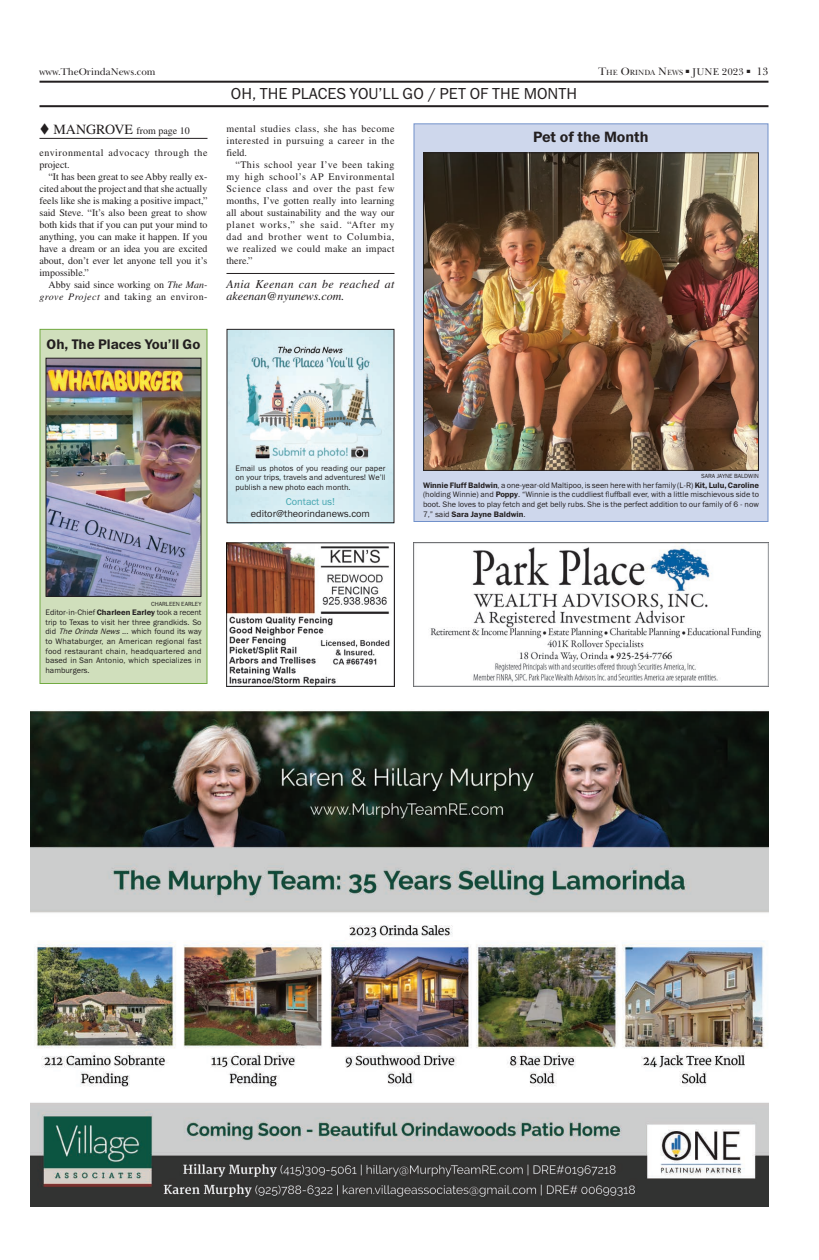
<style>
.page{position:relative;width:819px;height:1260px;background:#fff}
.page>*{position:absolute;margin:0;border:0;box-sizing:border-box;transform-origin:0 0}
.t1{font:16px "Franklin Gothic Book E";color:#231f20}
.t2{font:15px "Franklin Gothic Demi E";color:#231f20}
.t3{font:14px "Franklin Gothic Demi E";color:#231f20}
.t4{font:italic 12px/12px "Times";letter-spacing:.03em;color:#231f20}
.t5{font:11px "New Baskerville IT Cby BT";color:#231f20}
.t6{font:10px/12px "Times";letter-spacing:.04em;color:#231f20;text-align:justify}
.t7{font:10px/12px "Times";color:#231f20;text-align:right}
.t8{font:10px "Franklin Gothic Book E";color:#231f20}
.t9{font:10px "New Baskerville IT Cby BT";color:#231f20}
.t10{font:10px "Franklin Gothic Book E";color:#43a6b0}
.t11{font:8px/9.6px "Franklin Gothic Book E";color:#231f20;text-align:justify}
.t12{font:8px "Franklin Gothic Demi E";color:#231f20}
.t13{font:7.7px "New Baskerville IT Cby BT";color:#231f20}
.t14{font:6px "Franklin Gothic Book E";color:#231f20}
.s1{font-size:11px}
.s2{font-size:10px}
.s3{font-size:14px}
.s4{font-style:italic}
.s5{font-family:"Franklin Gothic Demi E"}
.s6{font-family:"Franklin Gothic Book E"}
</style>
<div class="page">
<hr style="left:40px;top:81px;width:728px;height:2px;background:#231f20">
<hr style="left:40px;top:105px;width:728px;height:2px;background:#231f20">
<div style="left:414px;top:124px;width:354px;height:398px;background:#ced7ec"></div>
<div style="left:414px;top:123px;width:354px;height:399px;border:1px solid #7191ca"></div>
<img style="left:30px;top:710px;width:738px;height:497px">
<img style="left:226px;top:542px;width:168px;height:144px">
<img style="left:414px;top:542px;width:354px;height:144px">
<div style="left:40px;top:329px;width:167px;height:355px;background:#d0dfbc"></div>
<div style="left:40px;top:329px;width:168px;height:355px;border:1px solid #72aa42"></div>
<img style="left:48px;top:360px;width:152px;height:235px">
<div style="left:46px;top:358px;width:156px;height:239px;border:1px solid #231f20"></div>
<img style="left:425px;top:154px;width:332px;height:315px">
<div style="left:423px;top:152px;width:336px;height:319px;border:1px solid #231f20"></div>
<img style="left:228px;top:331px;width:164px;height:167px">
<div style="left:226px;top:329px;width:168px;height:194px;border:1px solid #231f20"></div>
<hr style="left:40px;top:138px;width:168px;height:1px;background:#231f20">
<hr style="left:226px;top:273px;width:168px;height:1px;background:#231f20">
<p class="t9" style="left:40px;top:66px;width:118px">www.TheOrindaNews.com</p>
<p class="t13" style="left:598px;top:68px;width:153px"><span class="s1">T</span>HE <span class="s1">O</span>RINDA <span class="s1">N</span>EWS ■ <span class="s2">JUNE 2023</span> ■</p>
<p class="t5" style="left:756px;top:65px;width:14px">13</p>
<h1 class="t1" style="left:231px;top:83px;width:348px">OH, THE PLACES YOU’LL GO / PET OF THE MONTH</h1>
<p class="t6" style="left:40px;top:125px;width:152px">▼ <span class="s3">MANGROVE</span> from page 10</p>
<p class="t6" style="left:226px;top:123px;width:170px">mental studies class, she has become interested in pursuing a career in the field.</p>
<p class="t6" style="left:226px;top:159px;width:170px;text-indent:9px">“This school year I’ve been taking my high school’s AP Environmental Science class and over the past few months, I’ve gotten really into learning all about sustainability and the way our planet works,” she said. “After my dad and brother went to Columbia, we realized we could make an impact there.”</p>
<p class="t4" style="left:226px;top:278px;width:170px">Ania Keenan can be reached at akeenan@nyunews.com.</p>
<p class="t6" style="left:40px;top:147px;width:169px">environmental advocacy through the project.</p>
<p class="t6" style="left:40px;top:171px;width:170px;text-indent:9px">“It has been great to see Abby really ex&shy;cited about the project and that she actually feels like she is making a positive impact,” said Steve. “It’s also been great to show both kids that if you can put your mind to anything, you can make it happen. If you have a dream or an idea you are excited about, don’t ever let anyone tell you it’s impossible.”</p>
<p class="t7" style="left:40px;top:279px;width:170px">Abby said since working on <span class="s4">The Man&shy;grove Project</span> and taking an environ-</p>
<h3 class="t3" style="left:47px;top:335px;width:155px">Oh, The Places You’ll Go</h3>
<h2 class="t2" style="left:533px;top:127px;width:117px">Pet of the Month</h2>
<p class="t14" style="left:151px;top:600px;width:52px">CHARLEEN EARLEY</p>
<p class="t11" style="left:45px;top:607px;width:158px">Editor-in-Chief <span class="s5">Charleen Earley</span> took a recent trip to Texas to visit her three grandkids. So did <span class="s4">TheOrindaNews</span>... which found its way to Whataburger, an American regional fast food restaurant chain, headquartered and based in San Antonio, which specializes in hamburgers.</p>
<p class="t11" style="left:236px;top:463px;width:151px">Email us photos of you reading our paper on your trips, travels and adventures! We’ll publish a new photo each month.</p>
<p class="t10" style="left:286px;top:495px;width:51px">Contact us!</p>
<p class="t8" style="left:251px;top:507px;width:121px">editor@theorindanews.com</p>
<p class="t14" style="left:701px;top:472px;width:59px">SARA JAYNE BALDWIN</p>
<p class="t11" style="left:423px;top:480px;width:338px"><span class="s5">Winnie Fluff Baldwin</span>, a one-year-old Maltipoo, is seen here with her family (L-R) <span class="s5">Kit, Lulu, Caroline </span>(holding Winnie) and <span class="s5">Poppy</span>. “Winnie is the cuddliest fluffball ever, with a little mischievous side to boot. She loves to play fetch and get belly rubs. She is the perfect addition to our family of 6 - now</p>
<p class="t12" style="left:423px;top:509px;width:104px"><span class="s6">7,” said</span> Sara Jayne Baldwin<span class="s6">.</span></p>
</div>
